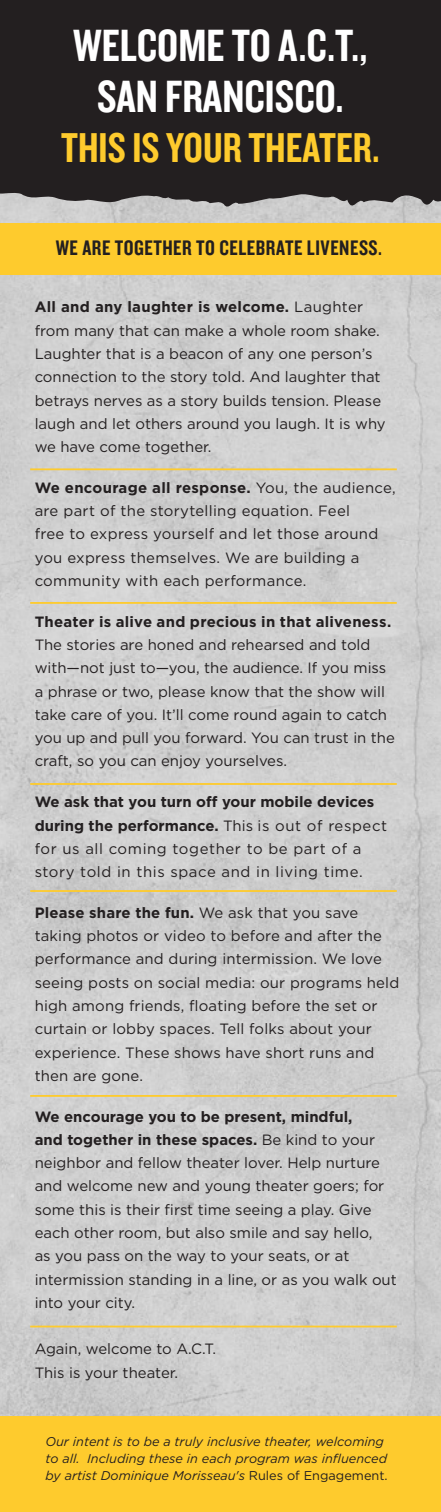
<style>
.page{position:relative;width:441px;height:1512px;background:#fff}
.page>*{position:absolute;margin:0;border:0;box-sizing:border-box;transform-origin:0 0}
.t1{font:46.9px "Knockout HTF49 Liteweight";color:#fff}
.t2{font:43.23px "Knockout HTF49 Liteweight";color:#fecb2d}
.t3{font:21.88px "Knockout HTF49 Liteweight";letter-spacing:.025em;color:#231f20}
.t4{font:14.88px/23.3px "Gotham";color:#231f20}
.t5{font:14.88px/23.3px "Gotham";letter-spacing:.02em;color:#231f20}
.t6{font:14.88px/23.3px "Gotham";letter-spacing:.04em;color:#231f20}
.t7{font:italic 12.78px/17.2px "Gotham";color:#231f20}
.s1{font-weight:700}
.s2{font-style:normal}
</style>
<div class="page">
<img style="left:0;top:280px;width:441px;height:1136px">
<svg style="left:0;top:0;width:441px;height:280px;background:#5d5034"></svg>
<div style="left:0;top:1416px;width:441px;height:96px;background:#fecb2d"></div>
<hr style="left:30px;top:468px;width:367px;height:2px;background:#fecb2d">
<hr style="left:30px;top:602px;width:367px;height:2px;background:#fecb2d">
<hr style="left:30px;top:783px;width:367px;height:2px;background:#fecb2d">
<hr style="left:30px;top:890px;width:367px;height:2px;background:#fecb2d">
<hr style="left:30px;top:1095px;width:367px;height:2px;background:#fecb2d">
<hr style="left:30px;top:1326px;width:367px;height:1px;background:#fecb2d">
<p class="t1" style="left:73px;top:22px;width:296px">WELCOME TO A.C.T.,</p>
<p class="t1" style="left:97px;top:73px;width:248px">SAN FRANCISCO.</p>
<p class="t2" style="left:61px;top:126px;width:320px">THIS IS YOUR THEATER.</p>
<p class="t3" style="left:56px;top:237px;width:328px">WE ARE TOGETHER TO CELEBRATE LIVENESS.</p>
<p class="t4" style="left:35px;top:295px;width:353px"><span class="s1">All and any laughter is welcome.</span> Laughter from many that can make a whole room shake.<br>Laughter that is a beacon of any one person’s connection to the story told. And laughter that betrays nerves as a story builds tension. Please laugh and let others around you laugh. It is why we have come together.</p>
<p class="t5" style="left:35px;top:476px;width:363px"><span class="s1">We encourage all response.</span> You, the audience, are part of the storytelling equation. Feel<br>free to express yourself and let those around you express themselves. We are building a community with each performance.</p>
<p class="t4" style="left:35px;top:610px;width:362px"><span class="s1">Theater is alive and precious in that aliveness.<br></span>The stories are honed and rehearsed and told with—not just to—you, the audience. If you miss a phrase or two, please know that the show will take care of you. It’ll come round again to catch you up and pull you forward. You can trust in the craft, so you can enjoy yourselves.</p>
<p class="t6" style="left:35px;top:790px;width:354px"><span class="s1">We ask that you turn off your mobile devices during the performance.</span> This is out of respect for us all coming together to be part of a story told in this space and in living time.</p>
<p class="t4" style="left:35px;top:901px;width:366px"><span class="s1">Please share the fun.</span> We ask that you save taking photos or video to before and after the performance and during intermission. We love seeing posts on social media: our programs held high among friends, floating before the set or curtain or lobby spaces. Tell folks about your experience. These shows have short runs and then are gone.</p>
<p class="t4" style="left:35px;top:1104px;width:364px"><span class="s1">We encourage you to be present, mindful,<br>and together in these spaces.</span> Be kind to your neighbor and fellow theater lover. Help nurture and welcome new and young theater goers; for some this is their first time seeing a play. Give each other room, but also smile and say hello,<br>as you pass on the way to your seats, or at intermission standing in a line, or as you walk out into your city.</p>
<p class="t4" style="left:35px;top:1337px;width:183px">Again, welcome to A.C.T.</p>
<p class="t4" style="left:35px;top:1361px;width:145px">This is your theater.</p>
<p class="t7" style="left:45px;top:1433px;width:344px">Our intent is to be a truly inclusive theater, welcoming to all. Including these in each program was influenced by artist Dominique Morisseau's <span class="s2">Rules of Engagement.</span></p>
</div>
